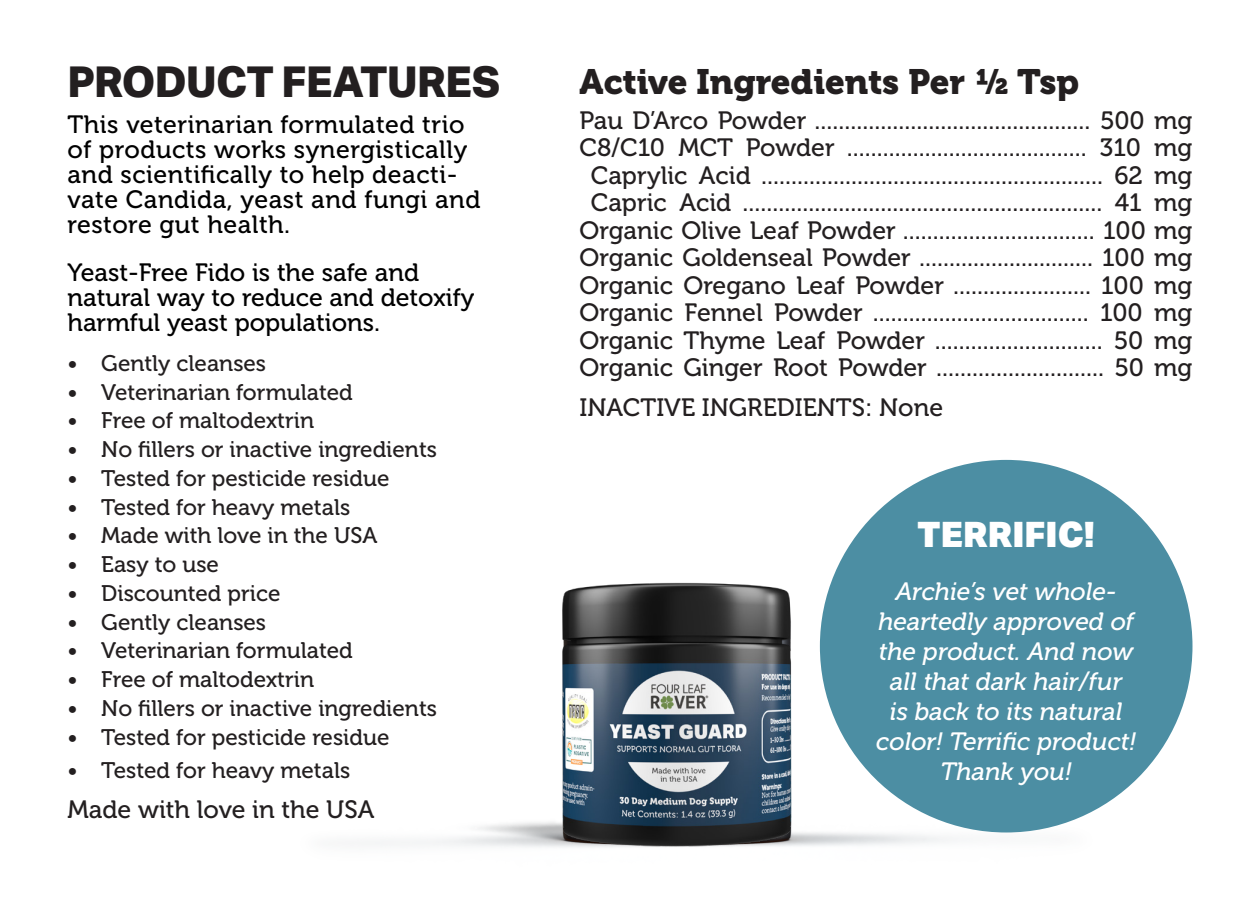
<style>
.page{position:relative;width:1260px;height:900px;background:#fff}
.page>*{position:absolute;margin:0;border:0;box-sizing:border-box;transform-origin:0 0}
.t1{font:800 42.5px "Aktiv Grotesk";letter-spacing:-.015em;color:#231f20}
.Active_Ingredients_Head{font:35px "Museo 900";color:#231f20}
.t2{font:900 35px "Aktiv Grotesk";color:#fff}
.Small_Text{font:25px "Museo 500";color:#231f20}
.Bullets{font:25px/25px "Museo 500";letter-spacing:.02em;color:#000}
.t3{font:italic 25px/30px "Museo 500";color:#fff;text-align:center}
.Small_Text-2{font:25px/25px "Museo 500";color:#000}
.t4{font:22.5px "Museo 500";color:#231f20}
</style>
<div class="page">
<div style="left:820px;top:460px;width:373px;height:372px;background:#4c8ea3;border-radius:50%"></div>
<img style="left:454px;top:513px;width:432px;height:334px">
<h2 class="t1" style="left:68px;top:58px;width:434px">PRODUCT FEATURES</h2>
<p class="Bullets" style="left:68px;top:113px;width:415px">This veterinarian formulated trio of products works synergistically and scientifically to help deacti&shy;vate Candida, yeast and fungi and restore gut health.</p>
<p class="Small_Text-2" style="left:68px;top:260px;width:409px">Yeast-Free Fido is the safe and natural way to reduce and detoxify harmful yeast populations.</p>
<p class="t4" style="left:68px;top:351px;width:200px">• Gently cleanses</p>
<p class="t4" style="left:68px;top:379px;width:287px">• Veterinarian formulated</p>
<p class="t4" style="left:68px;top:408px;width:248px">• Free of maltodextrin</p>
<p class="t4" style="left:68px;top:437px;width:371px">• No fillers or inactive ingredients</p>
<p class="t4" style="left:68px;top:466px;width:323px">• Tested for pesticide residue</p>
<p class="t4" style="left:68px;top:494px;width:284px">• Tested for heavy metals</p>
<p class="t4" style="left:68px;top:523px;width:311px">• Made with love in the USA</p>
<p class="t4" style="left:68px;top:552px;width:153px">• Easy to use</p>
<p class="t4" style="left:68px;top:581px;width:215px">• Discounted price</p>
<p class="t4" style="left:68px;top:609px;width:200px">• Gently cleanses</p>
<p class="t4" style="left:68px;top:638px;width:287px">• Veterinarian formulated</p>
<p class="t4" style="left:68px;top:667px;width:248px">• Free of maltodextrin</p>
<p class="t4" style="left:68px;top:696px;width:371px">• No fillers or inactive ingredients</p>
<p class="t4" style="left:68px;top:724px;width:323px">• Tested for pesticide residue</p>
<p class="t4" style="left:68px;top:758px;width:284px">• Tested for heavy metals</p>
<p class="Small_Text" style="left:68px;top:796px;width:308px">Made with love in the USA</p>
<p class="Active_Ingredients_Head" style="left:580px;top:62px;width:501px">Active Ingredients Per ½ Tsp</p>
<p class="Small_Text" style="left:580px;top:107px;width:614px">Pau D’Arco Powder .............................................. 500 mg</p>
<p class="Small_Text" style="left:580px;top:134px;width:614px">C8/C10 MCT Powder ........................................ 310 mg</p>
<p class="Small_Text" style="left:591px;top:162px;width:603px">Caprylic Acid ......................................................... 62 mg</p>
<p class="Small_Text" style="left:591px;top:189px;width:603px">Capric Acid ............................................................ 41 mg</p>
<p class="Small_Text" style="left:580px;top:217px;width:614px">Organic Olive Leaf Powder ................................ 100 mg</p>
<p class="Small_Text" style="left:580px;top:244px;width:614px">Organic Goldenseal Powder ............................. 100 mg</p>
<p class="Small_Text" style="left:580px;top:272px;width:614px">Organic Oregano Leaf Powder ....................... 100 mg</p>
<p class="Small_Text" style="left:580px;top:299px;width:614px">Organic Fennel Powder .................................... 100 mg</p>
<p class="Small_Text" style="left:580px;top:327px;width:614px">Organic Thyme Leaf Powder ............................ 50 mg</p>
<p class="Small_Text" style="left:580px;top:354px;width:614px">Organic Ginger Root Powder ............................ 50 mg</p>
<p class="Small_Text" style="left:580px;top:394px;width:365px">INACTIVE INGREDIENTS: None</p>
<p class="t2" style="left:917px;top:512px;width:180px">TERRIFIC!</p>
<p class="t3" style="left:876px;top:576px;width:262px">Archie’s vet whole&shy;heartedly approved of the product. And now all that dark hair/fur<br>is back to its natural color! Terrific product!<br>Thank you!</p>
</div>
